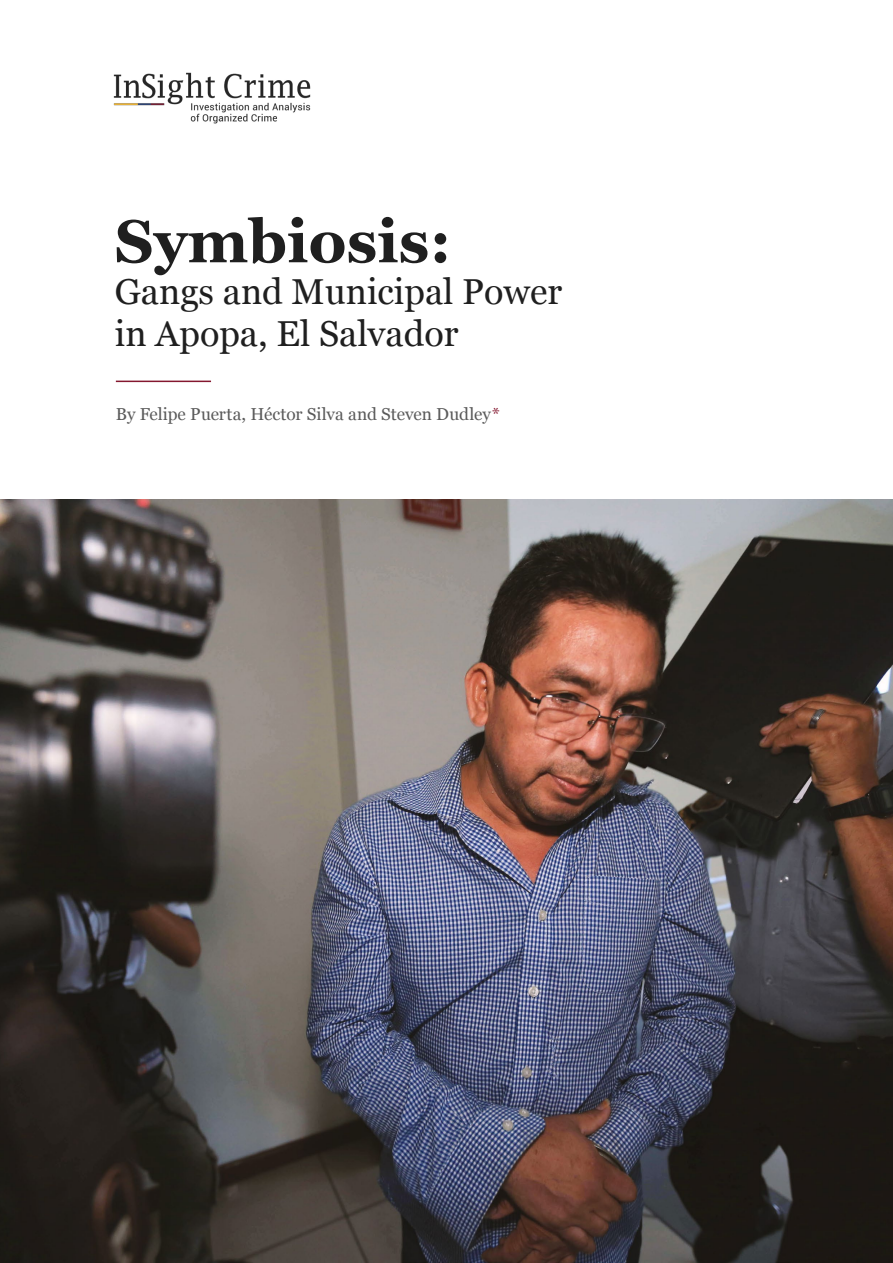
<style>
.page{position:relative;width:893px;height:1263px;background:#fff}
.page>*{position:absolute;margin:0;border:0;box-sizing:border-box;transform-origin:0 0}
.t1{font:700 60px "Georgia";color:#1f1f1f}
.t2{font:36px/42px "Georgia";color:#1f1f1f}
.t3{font:17.25px "Georgia";color:#5a5a5a}
.s1{font-style:italic;color:#84172f}
</style>
<div class="page">
<img style="left:0;top:500px;width:893px;height:763px">
<hr style="left:116px;top:381px;width:95px;height:1px;background:#84172f">
<img style="left:113px;top:72px;width:198px;height:52px">
<h1 class="t1" style="left:115px;top:196px;width:338px">Symbiosis:</h1>
<h2 class="t2" style="left:115px;top:269px;width:449px">Gangs and Municipal Power in Apopa, El Salvador</h2>
<p class="t3" style="left:116px;top:401px;width:385px">By Felipe Puerta, Héctor Silva and Steven Dudley<span class="s1">*</span></p>
</div>
